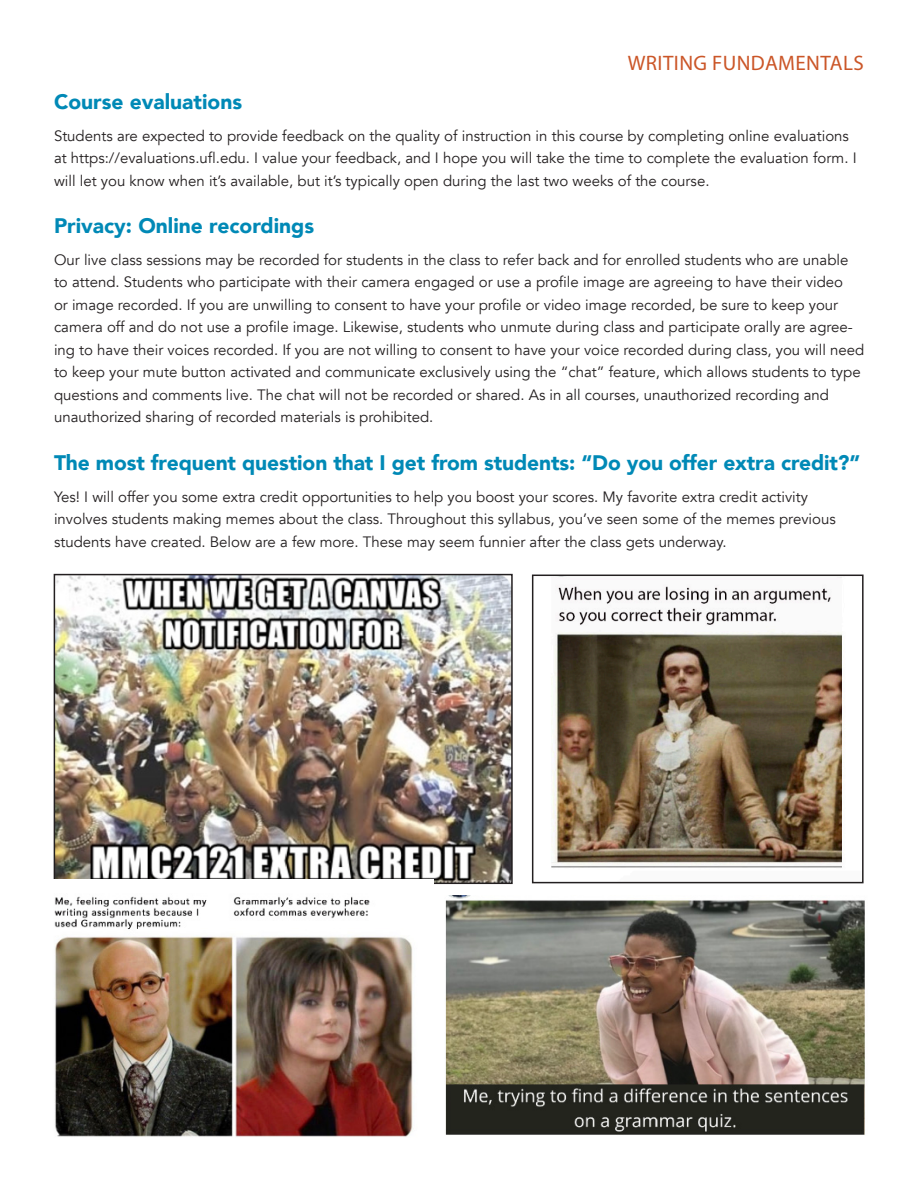
<style>
.page{position:relative;width:918px;height:1188px;background:#fff}
.page>*{position:absolute;margin:0;border:0;box-sizing:border-box;transform-origin:0 0}
.t1{font:900 21px "Avenir";letter-spacing:-.005em;color:#0089b6}
.t2{font:21px "Myriad Pro";letter-spacing:.02em;color:#cb5628}
.t3{font:15px/22.5px "Avenir";color:#231f20}
</style>
<div class="page">
<img style="left:551px;top:586px;width:291px;height:282px">
<div style="left:532px;top:575px;width:332px;height:308px;border:2px solid #231f20"></div>
<img style="left:57px;top:577px;width:453px;height:304px">
<div style="left:54px;top:574px;width:459px;height:310px;border:2px solid #231f20"></div>
<img style="left:445px;top:896px;width:420px;height:239px">
<img style="left:54px;top:880px;width:380px;height:257px">
<p class="t2" style="left:628px;top:50px;width:238px">WRITING FUNDAMENTALS</p>
<p class="t1" style="left:54px;top:84px;width:190px">Course evaluations</p>
<p class="t3" style="left:54px;top:125px;width:804px">Students are expected to provide feedback on the quality of instruction in this course by completing online evaluations at https://evaluations.ufl.edu. I value your feedback, and I hope you will take the time to complete the evaluation form. I will let you know when it’s available, but it’s typically open during the last two weeks of the course.</p>
<p class="t1" style="left:54px;top:208px;width:262px">Privacy: Online recordings</p>
<p class="t3" style="left:54px;top:249px;width:812px">Our live class sessions may be recorded for students in the class to refer back and for enrolled students who are unable to attend. Students who participate with their camera engaged or use a profile image are agreeing to have their video<br>or image recorded. If you are unwilling to consent to have your profile or video image recorded, be sure to keep your camera off and do not use a profile image. Likewise, students who unmute during class and participate orally are agree&shy;ing to have their voices recorded. If you are not willing to consent to have your voice recorded during class, you will need to keep your mute button activated and communicate exclusively using the “chat” feature, which allows students to type questions and comments live. The chat will not be recorded or shared. As in all courses, unauthorized recording and unauthorized sharing of recorded materials is prohibited.</p>
<p class="t1" style="left:54px;top:445px;width:808px">The most frequent question that I get from students: “Do you offer extra credit?”</p>
<p class="t3" style="left:54px;top:485px;width:783px">Yes! I will offer you some extra credit opportunities to help you boost your scores. My favorite extra credit activity involves students making memes about the class. Throughout this syllabus, you’ve seen some of the memes previous students have created. Below are a few more. These may seem funnier after the class gets underway.</p>
</div>
